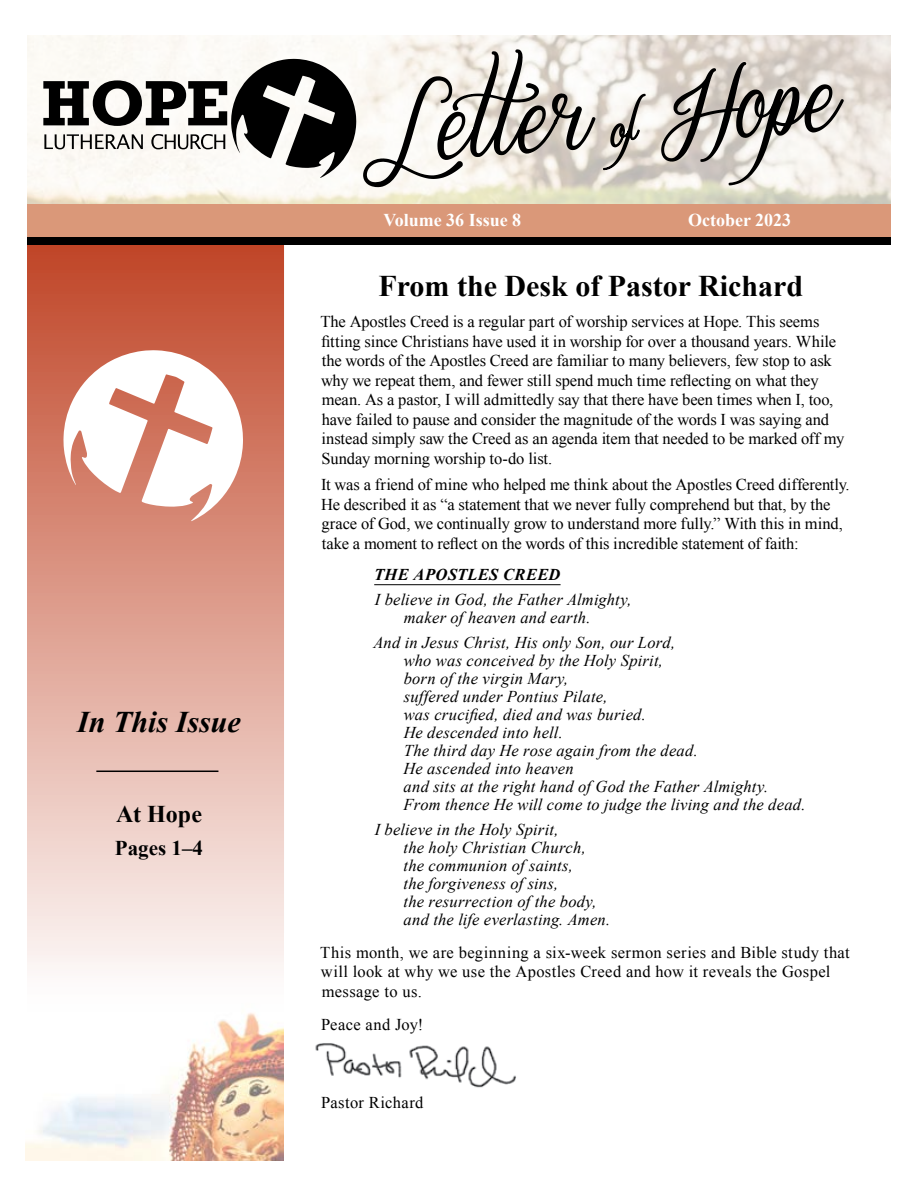
<style>
.page{position:relative;width:918px;height:1188px;background:#fff}
.page>*{position:absolute;margin:0;border:0;box-sizing:border-box;transform-origin:0 0}
.t1{font:700 30px "Times New Roman";color:#000}
.t2{font:italic 700 30px "Times New Roman";color:#000}
.t3{font:700 24px "Times New Roman";color:#000}
.t4{font:700 21px "Times New Roman";color:#000}
.t5{font:700 18px "Times New Roman";color:#fff}
.t6{font:16.5px/19.5px "Times New Roman";letter-spacing:-.005em;color:#000}
.t7{font:italic 16.5px/18px "Times New Roman";letter-spacing:.015em;color:#000}
.t8{font:16.5px/19.5px "Times New Roman";letter-spacing:.02em;color:#000}
.t9{font:italic 700 16.5px "Times New Roman";letter-spacing:.02em;color:#000}
</style>
<div class="page">
<img style="left:315px;top:1043px;width:201px;height:45px">
<div style="left:27px;top:204px;width:864px;height:33px;background:#da9879"></div>
<svg style="left:27px;top:245px;width:257px;height:706px"></svg>
<svg style="left:43px;top:59px;width:313px;height:119px"></svg>
<svg style="left:362px;top:35px;width:483px;height:153px"></svg>
<hr style="left:96px;top:771px;width:122px;height:1px;background:#000">
<hr style="left:374px;top:584px;width:187px;height:1px;background:#000">
<div style="left:27px;top:237px;width:864px;height:8px;background:#000"></div>
<img style="left:26px;top:951px;width:258px;height:210px">
<h1 class="t2" style="left:77px;top:701px;width:165px">In This Issue</h1>
<h2 class="t3" style="left:116px;top:798px;width:87px">At Hope</h2>
<p class="t4" style="left:115px;top:834px;width:90px">Pages 1–4</p>
<p class="t5" style="left:383px;top:208px;width:139px">Volume 36 Issue 8</p>
<p class="t5" style="left:688px;top:208px;width:105px">October 2023</p>
<h1 class="t1" style="left:379px;top:266px;width:426px">From the Desk of Pastor Richard</h1>
<p class="t6" style="left:320px;top:312px;width:525px">The Apostles Creed is a regular part of worship services at Hope. This seems fitting since Christians have used it in worship for over a thousand years. While the words of the Apostles Creed are familiar to many believers, few stop to ask why we repeat them, and fewer still spend much time reflecting on what they mean. As a pastor, I will admittedly say that there have been times when I, too, have failed to pause and consider the magnitude of the words I was saying and instead simply saw the Creed as an agenda item that needed to be marked off my Sunday morning worship to-do list.</p>
<p class="t6" style="left:321px;top:475px;width:530px">It was a friend of mine who helped me think about the Apostles Creed differently.<br>He described it as “a statement that we never fully comprehend but that, by the grace of God, we continually grow to understand more fully.” With this in mind, take a moment to reflect on the words of this incredible statement of faith:</p>
<p class="t9" style="left:374px;top:563px;width:188px">THE APOSTLES CREED</p>
<p class="t7" style="left:404px;top:590px;width:229px;text-indent:-29px">I believe in God, the Father Almighty, maker of heaven and earth.</p>
<p class="t7" style="left:404px;top:633px;width:404px;text-indent:-30px">And in Jesus Christ, His only Son, our Lord,<br>who was conceived by the Holy Spirit,<br>born of the virgin Mary,<br>suffered under Pontius Pilate,<br>was crucified, died and was buried.<br>He descended into hell.<br>The third day He rose again from the dead.<br>He ascended into heaven<br>and sits at the right hand of God the Father Almighty.<br>From thence He will come to judge the living and the dead.</p>
<p class="t7" style="left:404px;top:820px;width:208px;text-indent:-29px">I believe in the Holy Spirit,<br>the holy Christian Church, the communion of saints,<br>the forgiveness of sins,<br>the resurrection of the body, and the life everlasting. Amen.</p>
<p class="t8" style="left:320px;top:942px;width:531px">This month, we are beginning a six-week sermon series and Bible study that will look at why we use the Apostles Creed and how it reveals the Gospel message to us.</p>
<p class="t8" style="left:321px;top:1014px;width:104px">Peace and Joy!</p>
<p class="t8" style="left:321px;top:1093px;width:104px">Pastor Richard</p>
</div>
